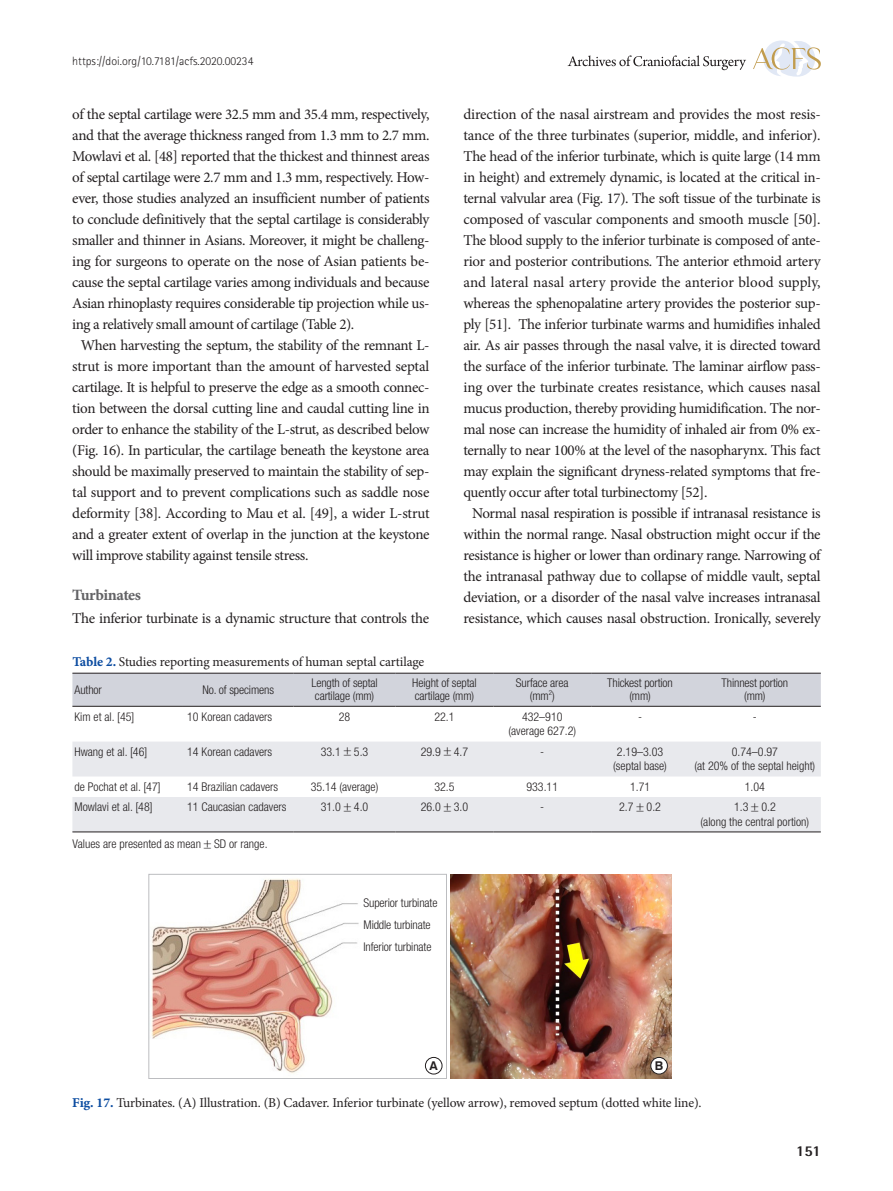
<style>
.page{position:relative;width:893px;height:1191px;background:#fff}
.page>*{position:absolute;margin:0;border:0;box-sizing:border-box;transform-origin:0 0}
.중제목{font:15.75px "Minion Pro Bold Capt";letter-spacing:-.025em;color:#636366}
.본문{font:15px/21px "Minion Pro";letter-spacing:-.025em;color:#231f20;text-align:justify}
.본문_0{font:15px/21px "Minion Pro";letter-spacing:-.025em;color:#231f20;text-align:justify}
.t1{font:800 15px "Rotis Semi Sans Std";color:#231f20}
.표그림제목{font:13.5px "Minion Pro";letter-spacing:-.01em;color:#231f20}
.t2{font:700 12.15px "Swiss 721 BT";color:#231f20}
.표본문{font:300 condensed 12px "Helvetica Neue LT Std";color:#231f20}
.표열제목{font:300 condensed 12px "Helvetica Neue LT Std";letter-spacing:-.01em;color:#231f20}
.그림지문{font:300 condensed 12px "Helvetica Neue LT Std";letter-spacing:-.01em;color:#231f20}
.t3{font:300 12px "Rotis Sans Serif Std";color:#231f20}
.s1{font-family:"Minion Pro Bold Capt";color:#0d4da1}
.s2{font-family:"Dotum";font-weight:400;font-stretch:normal}
</style>
<div class="page">
<svg style="left:753px;top:40px;width:68px;height:37px"></svg>
<svg style="left:568px;top:55px;width:178px;height:15px"></svg>
<div style="left:72px;top:674px;width:749px;height:32px;background:#d2d4dc"></div>
<svg style="left:72px;top:742px;width:749px;height:89px;fill:#e8e9ed"></svg>
<hr style="left:72px;top:673px;width:111px;height:1px;background:#231f20">
<hr style="left:183px;top:673px;width:111px;height:1px;background:#231f20">
<hr style="left:294px;top:673px;width:102px;height:1px;background:#231f20">
<hr style="left:396px;top:673px;width:97px;height:1px;background:#231f20">
<hr style="left:493px;top:673px;width:98px;height:1px;background:#231f20">
<hr style="left:591px;top:673px;width:98px;height:1px;background:#231f20">
<hr style="left:689px;top:673px;width:132px;height:1px;background:#231f20">
<hr style="left:72px;top:706px;width:111px;height:1px;background:#231f20">
<hr style="left:183px;top:706px;width:111px;height:1px;background:#231f20">
<hr style="left:294px;top:706px;width:102px;height:1px;background:#231f20">
<hr style="left:396px;top:706px;width:97px;height:1px;background:#231f20">
<hr style="left:493px;top:706px;width:98px;height:1px;background:#231f20">
<hr style="left:591px;top:706px;width:98px;height:1px;background:#231f20">
<hr style="left:689px;top:706px;width:132px;height:1px;background:#231f20">
<hr style="left:72px;top:831px;width:111px;height:1px;background:#231f20">
<hr style="left:183px;top:831px;width:111px;height:1px;background:#231f20">
<hr style="left:294px;top:831px;width:102px;height:1px;background:#231f20">
<hr style="left:396px;top:831px;width:97px;height:1px;background:#231f20">
<hr style="left:493px;top:831px;width:98px;height:1px;background:#231f20">
<hr style="left:591px;top:831px;width:98px;height:1px;background:#231f20">
<hr style="left:689px;top:831px;width:132px;height:1px;background:#231f20">
<img style="left:151px;top:878px;width:292px;height:197px">
<div style="left:149px;top:874px;width:298px;height:204px;border:1px solid #bcbdc0"></div>
<img style="left:451px;top:874px;width:221px;height:204px">
<div style="left:425px;top:1057px;width:17px;height:17px;background:#fff;border-radius:50%"></div>
<div style="left:425px;top:1057px;width:17px;height:17px;border:1px solid #231f20;border-radius:50%"></div>
<div style="left:651px;top:1057px;width:16px;height:17px;background:#fff;border-radius:50%"></div>
<div style="left:651px;top:1057px;width:17px;height:17px;border:1px solid #231f20;border-radius:50%"></div>
<p class="t3" style="left:72px;top:54px;width:183px">https://doi.org/10.7181/acfs.2020.00234</p>
<p class="본문" style="left:72px;top:103px;width:359px">of the septal cartilage were 32.5 mm and 35.4 mm, respectively, and that the average thickness ranged from 1.3 mm to 2.7 mm.<br>Mowlavi et al. [48] reported that the thickest and thinnest areas of septal cartilage were 2.7 mm and 1.3 mm, respectively. How&shy;ever, those studies analyzed an insufficient number of patients to conclude definitively that the septal cartilage is considerably smaller and thinner in Asians. Moreover, it might be challeng&shy;ing for surgeons to operate on the nose of Asian patients be&shy;cause the septal cartilage varies among individuals and because Asian rhinoplasty requires considerable tip projection while us&shy;ing a relatively small amount of cartilage (Table 2).</p>
<p class="본문" style="left:72px;top:334px;width:359px;text-indent:9px">When harvesting the septum, the stability of the remnant L&shy;strut is more important than the amount of harvested septal cartilage. It is helpful to preserve the edge as a smooth connec&shy;tion between the dorsal cutting line and caudal cutting line in order to enhance the stability of the L-strut, as described below (Fig. 16). In particular, the cartilage beneath the keystone area should be maximally preserved to maintain the stability of sep&shy;tal support and to prevent complications such as saddle nose deformity [38]. According to Mau et al. [49], a wider L-strut and a greater extent of overlap in the junction at the keystone will improve stability against tensile stress.</p>
<p class="중제목" style="left:72px;top:584px;width:70px">Turbinates</p>
<p class="본문_0" style="left:72px;top:607px;width:358px">The inferior turbinate is a dynamic structure that controls the</p>
<p class="본문_0" style="left:463px;top:103px;width:359px">direction of the nasal airstream and provides the most resis&shy;tance of the three turbinates (superior, middle, and inferior).<br>The head of the inferior turbinate, which is quite large (14 mm in height) and extremely dynamic, is located at the critical in&shy;ternal valvular area (Fig. 17). The soft tissue of the turbinate is composed of vascular components and smooth muscle [50].<br>The blood supply to the inferior turbinate is composed of ante&shy;rior and posterior contributions. The anterior ethmoid artery and lateral nasal artery provide the anterior blood supply, whereas the sphenopalatine artery provides the posterior sup&shy;ply [51]. The inferior turbinate warms and humidifies inhaled air. As air passes through the nasal valve, it is directed toward the surface of the inferior turbinate. The laminar airflow pass&shy;ing over the turbinate creates resistance, which causes nasal mucus production, thereby providing humidification. The nor&shy;mal nose can increase the humidity of inhaled air from 0% ex&shy;ternally to near 100% at the level of the nasopharynx. This fact may explain the significant dryness-related symptoms that fre&shy;quently occur after total turbinectomy [52].</p>
<p class="본문" style="left:463px;top:502px;width:359px;text-align:center">Normal nasal respiration is possible if intranasal resistance is within the normal range. Nasal obstruction might occur if the resistance is higher or lower than ordinary range. Narrowing of the intranasal pathway due to collapse of middle vault, septal deviation, or a disorder of the nasal valve increases intranasal resistance, which causes nasal obstruction. Ironically, severely</p>
<p class="표그림제목" style="left:72px;top:653px;width:353px"><span class="s1">Table 2.</span> Studies reporting measurements of human septal cartilage</p>
<p class="표열제목" style="left:75px;top:682px;width:29px">Author</p>
<p class="표열제목" style="left:202px;top:682px;width:73px">No. of specimens</p>
<p class="표열제목" style="left:311px;top:676px;width:68px">Length of septal</p>
<p class="표열제목" style="left:315px;top:689px;width:61px">cartilage (mm)</p>
<p class="표열제목" style="left:412px;top:676px;width:66px">Height of septal</p>
<p class="표열제목" style="left:415px;top:689px;width:61px">cartilage (mm)</p>
<p class="표열제목" style="left:516px;top:676px;width:54px">Surface area</p>
<p class="표열제목" style="left:530px;top:689px;width:26px">(mm<sup>2</sup>)</p>
<p class="표열제목" style="left:607px;top:676px;width:67px">Thickest portion</p>
<p class="표열제목" style="left:629px;top:689px;width:23px">(mm)</p>
<p class="표열제목" style="left:722px;top:676px;width:68px">Thinnest portion</p>
<p class="표열제목" style="left:744px;top:689px;width:23px">(mm)</p>
<p class="표본문" style="left:75px;top:709px;width:61px">Kim et al. [45]</p>
<p class="표본문" style="left:187px;top:709px;width:87px">10 Korean cadavers</p>
<p class="표본문" style="left:339px;top:709px;width:13px">28</p>
<p class="표본문" style="left:434px;top:709px;width:22px">22.1</p>
<p class="표본문" style="left:522px;top:709px;width:42px">432–910</p>
<p class="표본문" style="left:508px;top:724px;width:69px">(average 627.2)</p>
<p class="표본문" style="left:638px;top:709px;width:5px">-</p>
<p class="표본문" style="left:753px;top:709px;width:5px">-</p>
<p class="표본문" style="left:75px;top:744px;width:74px">Hwang et al. [46]</p>
<p class="표본문" style="left:187px;top:744px;width:87px">14 Korean cadavers</p>
<p class="표본문" style="left:321px;top:744px;width:49px">33.1<span class="s2">±</span>5.3</p>
<p class="표본문" style="left:421px;top:744px;width:49px">29.9<span class="s2">±</span>4.7</p>
<p class="표본문" style="left:540px;top:744px;width:5px">-</p>
<p class="표본문" style="left:617px;top:744px;width:48px">2.19–3.03</p>
<p class="표본문" style="left:613px;top:759px;width:55px">(septal base)</p>
<p class="표본문" style="left:732px;top:744px;width:48px">0.74–0.97</p>
<p class="표본문" style="left:694px;top:759px;width:122px">(at 20% of the septal height)</p>
<p class="표본문" style="left:75px;top:779px;width:88px">de Pochat et al. [47]</p>
<p class="표본문" style="left:187px;top:779px;width:93px">14 Brazilian cadavers</p>
<p class="표본문" style="left:311px;top:779px;width:69px">35.14 (average)</p>
<p class="표본문" style="left:434px;top:779px;width:22px">32.5</p>
<p class="표본문" style="left:526px;top:779px;width:33px">933.11</p>
<p class="표본문" style="left:630px;top:779px;width:22px">1.71</p>
<p class="표본문" style="left:745px;top:779px;width:22px">1.04</p>
<p class="표본문" style="left:75px;top:800px;width:80px">Mowlavi et al. [48]</p>
<p class="표본문" style="left:187px;top:800px;width:101px">11 Caucasian cadavers</p>
<p class="표본문" style="left:321px;top:800px;width:49px">31.0<span class="s2">±</span>4.0</p>
<p class="표본문" style="left:421px;top:800px;width:49px">26.0<span class="s2">±</span>3.0</p>
<p class="표본문" style="left:540px;top:800px;width:5px">-</p>
<p class="표본문" style="left:619px;top:800px;width:43px">2.7<span class="s2">±</span>0.2</p>
<p class="표본문" style="left:734px;top:800px;width:43px">1.3<span class="s2">±</span>0.2</p>
<p class="표본문" style="left:701px;top:814px;width:110px">(along the central portion)</p>
<p class="표본문" style="left:72px;top:837px;width:197px">Values are presented as mean<span class="s2">±</span>SD or range.</p>
<p class="그림지문" style="left:364px;top:896px;width:75px">Superior turbinate</p>
<p class="그림지문" style="left:364px;top:939px;width:69px">Inferior turbinate</p>
<p class="그림지문" style="left:364px;top:918px;width:69px">Middle turbinate</p>
<p class="t2" style="left:430px;top:1058px;width:10px">A</p>
<p class="t2" style="left:655px;top:1058px;width:10px">B</p>
<p class="표그림제목" style="left:72px;top:1093px;width:631px"><span class="s1">Fig. 17.</span> Turbinates. (A) Illustration. (B) Cadaver. Inferior turbinate (yellow arrow), removed septum (dotted white line).</p>
<p class="t1" style="left:796px;top:1141px;width:26px">151</p>
</div>
